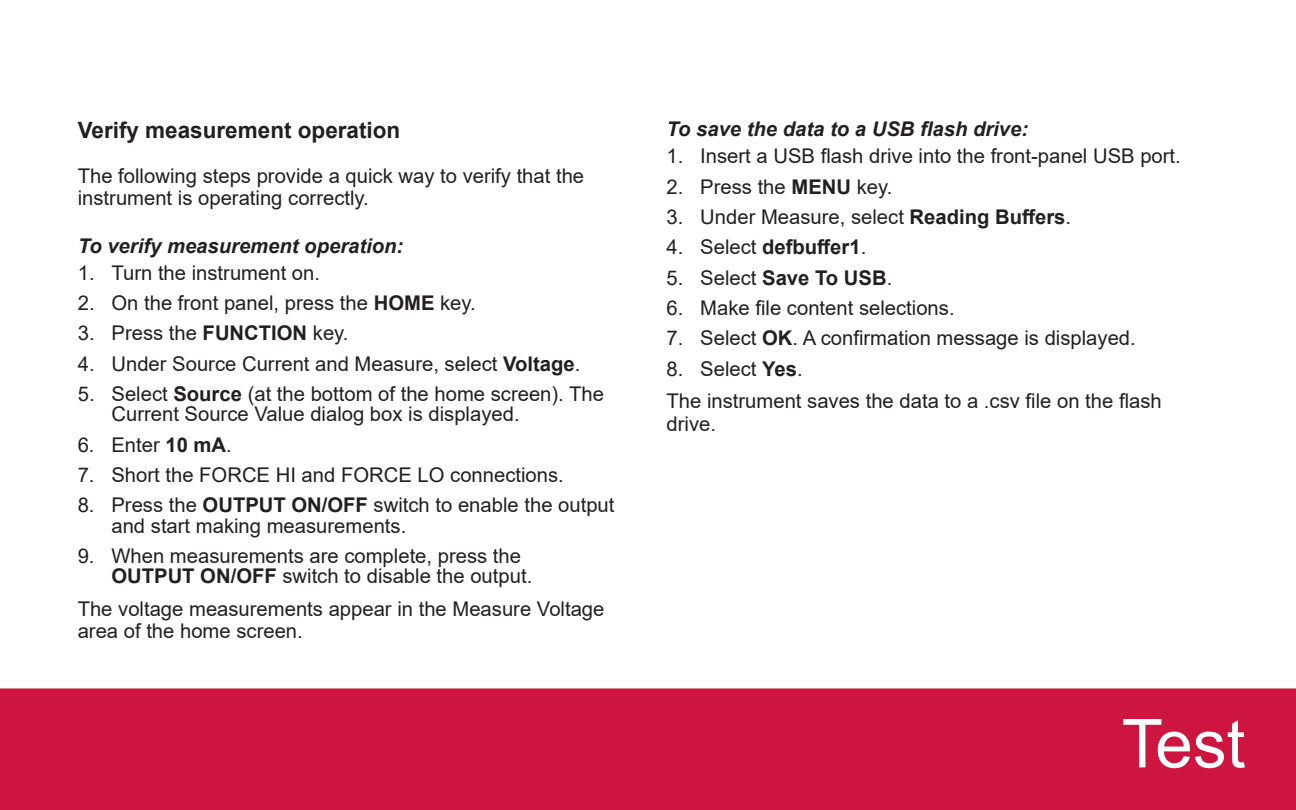
<style>
.page{position:relative;width:1296px;height:810px;background:#fff}
.page>*{position:absolute;margin:0;border:0;box-sizing:border-box;transform-origin:0 0}
.t1{font:67.5px "Arial";color:#fff}
.t2{font:700 22.5px "Arial";color:#231f20}
.t3{font:20.25px/20.2px "Arial";color:#231f20}
.t4{font:italic 700 20.25px "Arial";color:#231f20}
.t5{font:700 20.25px "Arial";color:#231f20}
.s1{font-weight:700}
.s2{font-weight:400}
</style>
<div class="page">
<div style="left:0;top:688px;width:1296px;height:122px;background:#ce153f"></div>
<p class="t2" style="left:78px;top:114px;width:324px">Verify measurement operation</p>
<p class="t3" style="left:78px;top:164px;width:508px;line-height:22.5px">The following steps provide a quick way to verify that the instrument is operating correctly.</p>
<p class="t4" style="left:78px;top:232px;width:327px">To verify measurement operation:</p>
<p class="t3" style="left:78px;top:262px;width:244px">1. Turn the instrument on.</p>
<p class="t3" style="left:78px;top:293px;width:400px">2. On the front panel, press the <span class="s1">HOME</span> key.</p>
<p class="t3" style="left:78px;top:323px;width:272px">3. Press the <span class="s1">FUNCTION</span> key.</p>
<p class="t3" style="left:78px;top:353px;width:504px">4. Under Source Current and Measure, select <span class="s1">Voltage</span>.</p>
<p class="t3" style="left:111px;top:384px;width:494px;text-indent:-34px">5. Select <span class="s1">Source</span> (at the bottom of the home screen). The<br>Current Source Value dialog box is displayed.</p>
<p class="t3" style="left:78px;top:434px;width:156px">6. Enter <span class="s1">10 mA</span>.</p>
<p class="t3" style="left:78px;top:465px;width:488px">7. Short the FORCE HI and FORCE LO connections.</p>
<p class="t3" style="left:111px;top:495px;width:505px;text-indent:-34px">8. Press the <span class="s1">OUTPUT ON/OFF</span> switch to enable the output and start making measurements.</p>
<p class="t3" style="left:111px;top:546px;width:422px;text-indent:-34px">9. When measurements are complete, press the<br><span class="s1">OUTPUT ON/OFF</span> switch to disable the output.</p>
<p class="t3" style="left:78px;top:597px;width:528px;line-height:22.5px">The voltage measurements appear in the Measure Voltage area of the home screen.</p>
<p class="t4" style="left:667px;top:116px;width:363px">To save the data to a USB flash drive:</p>
<p class="t3" style="left:667px;top:146px;width:516px">1. Insert a USB flash drive into the front‑panel USB port.</p>
<p class="t3" style="left:667px;top:176px;width:227px">2. Press the <span class="s1">MENU</span> key.</p>
<p class="t3" style="left:667px;top:207px;width:406px">3. Under Measure, select <span class="s1">Reading Buffers</span>.</p>
<p class="t5" style="left:667px;top:233px;width:201px"><span class="s2">4. Select</span> defbuffer1<span class="s2">.</span></p>
<p class="t3" style="left:667px;top:267px;width:227px">5. Select <span class="s1">Save To USB</span>.</p>
<p class="t3" style="left:667px;top:298px;width:290px">6. Make file content selections.</p>
<p class="t3" style="left:667px;top:328px;width:471px">7. Select <span class="s1">OK</span>. A confirmation message is displayed.</p>
<p class="t3" style="left:667px;top:352px;width:497px;line-height:32.6px">8. Select <span class="s1">Yes</span>.<br>The instrument saves the data to a .csv file on the flash</p>
<p class="t3" style="left:667px;top:414px;width:51px">drive.</p>
<h1 class="t1" style="left:1122px;top:697px;width:125px">Test</h1>
</div>
